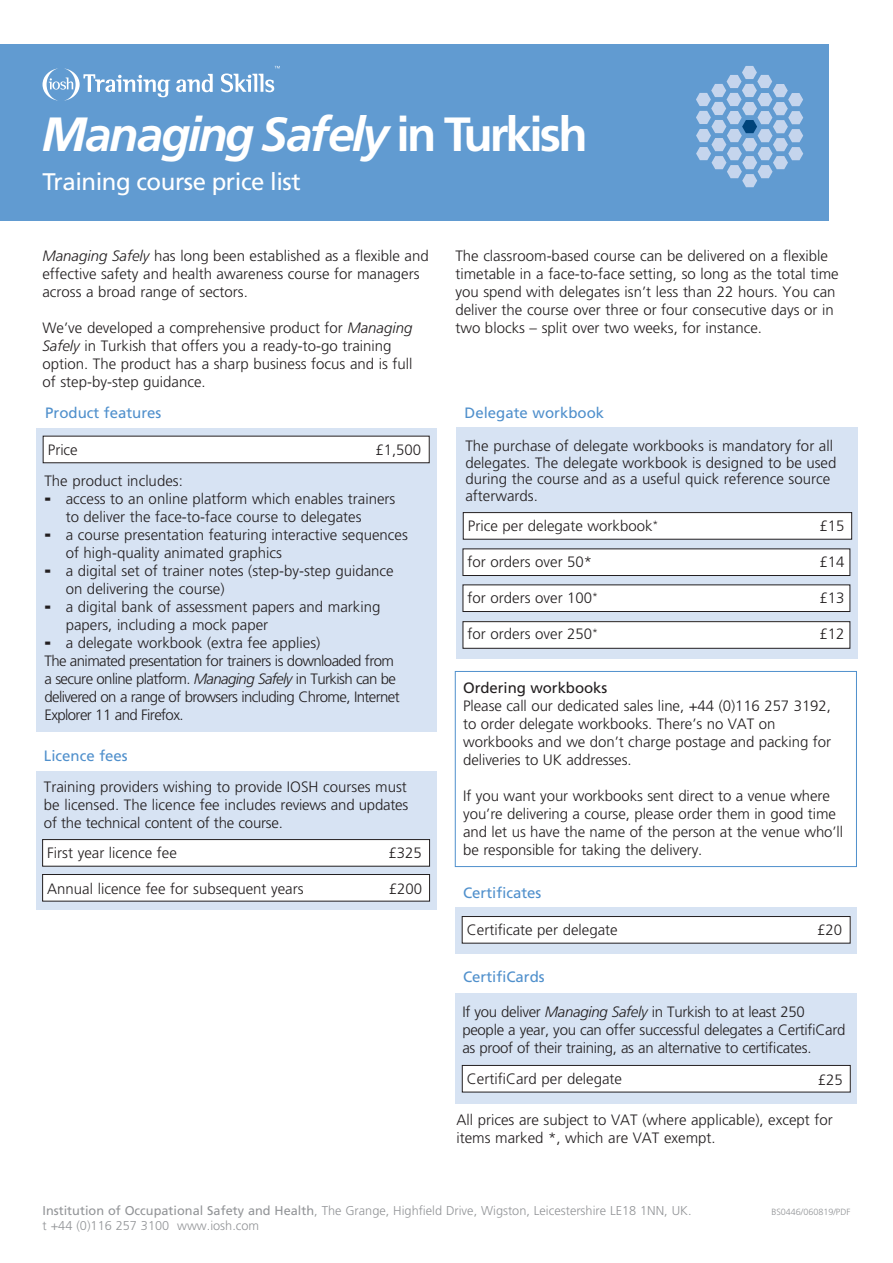
<style>
.page{position:relative;width:893px;height:1263px;background:#fff}
.page>*{position:absolute;margin:0;border:0;box-sizing:border-box;transform-origin:0 0}
.t1{font:italic 700 48px "Frutiger";letter-spacing:-.05em;color:#fff}
.t2{font:24px "Frutiger";letter-spacing:-.02em;color:#fff}
.Plain_body{font:300 15px/18px "Frutiger";color:#231f20}
.Bullet_body{font:300 15px/18px "Frutiger";color:#231f20}
.Plain_body-2{font:300 15px/18px "Frutiger";letter-spacing:-.04em;color:#231f20}
.Plain_body-3{font:300 15px/18px "Frutiger";letter-spacing:-.02em;color:#231f20}
.Cyan_subheads{font:300 15px/18px "Frutiger";letter-spacing:-.015em;color:#231f20;text-align:justify}
.A_level{font:15px "Frutiger";color:#5090cc}
.Plain_body-4{font:15px "Frutiger";letter-spacing:-.005em;color:#231f20}
.t3{font:300 12.75px "Frutiger";color:#939598}
._09_Body_copy_10_12{font:300 9px "Frutiger";color:#939598}
.s1{font-style:normal}
.s2{font-style:italic}
.s3{font-weight:900;font-size:18px}
.s4{font-weight:400}
</style>
<div class="page">
<div style="left:36px;top:428px;width:401px;height:304px;background:#d7e3f3"></div>
<div style="left:43px;top:436px;width:386px;height:27px;background:#fff"></div>
<div style="left:43px;top:436px;width:386px;height:27px;border:1px solid #231f20"></div>
<div style="left:456px;top:427px;width:402px;height:231px;background:#d7e3f3"></div>
<div style="left:455px;top:671px;width:402px;height:196px;border:1px solid #5090cc"></div>
<div style="left:455px;top:907px;width:402px;height:46px;background:#d7e3f3"></div>
<div style="left:462px;top:916px;width:388px;height:27px;background:#fff"></div>
<div style="left:462px;top:916px;width:388px;height:27px;border:1px solid #231f20"></div>
<div style="left:455px;top:993px;width:402px;height:110px;background:#d7e3f3"></div>
<div style="left:462px;top:1065px;width:388px;height:27px;background:#fff"></div>
<div style="left:462px;top:1065px;width:388px;height:27px;border:1px solid #231f20"></div>
<div style="left:36px;top:771px;width:401px;height:139px;background:#d7e3f3"></div>
<div style="left:43px;top:874px;width:387px;height:27px;background:#fff"></div>
<div style="left:42px;top:874px;width:388px;height:27px;border:1px solid #231f20"></div>
<div style="left:43px;top:839px;width:387px;height:27px;background:#fff"></div>
<div style="left:42px;top:839px;width:388px;height:27px;border:1px solid #231f20"></div>
<div style="left:463px;top:513px;width:389px;height:26px;background:#fff"></div>
<div style="left:463px;top:512px;width:389px;height:27px;border:1px solid #231f20"></div>
<div style="left:463px;top:585px;width:387px;height:26px;background:#fff"></div>
<div style="left:463px;top:585px;width:387px;height:27px;border:1px solid #231f20"></div>
<div style="left:463px;top:549px;width:387px;height:26px;background:#fff"></div>
<div style="left:463px;top:549px;width:387px;height:27px;border:1px solid #231f20"></div>
<div style="left:463px;top:622px;width:387px;height:26px;background:#fff"></div>
<div style="left:463px;top:621px;width:387px;height:27px;border:1px solid #231f20"></div>
<div style="left:0;top:45px;width:829px;height:176px;background:#619bd1"></div>
<svg style="left:696px;top:66px;width:107px;height:121px"></svg>
<svg style="left:176px;top:74px;width:37px;height:18px"></svg>
<svg style="left:221px;top:66px;width:59px;height:26px"></svg>
<svg style="left:43px;top:68px;width:127px;height:33px"></svg>
<p class="t1" style="left:42px;top:106px;width:548px">Managing Safely <span class="s1">in Turkish</span></p>
<p class="t2" style="left:43px;top:168px;width:260px">Training course price list</p>
<p class="Plain_body" style="left:42px;top:247px;width:388px"><span class="s2">Managing Safely</span> has long been established as a flexible and effective safety and health awareness course for managers across a broad range of sectors.</p>
<p class="Plain_body" style="left:42px;top:319px;width:372px">We’ve developed a comprehensive product for <span class="s2">Managing Safely</span> in Turkish that offers you a ready-to-go training option. The product has a sharp business focus and is full of step-by-step guidance.</p>
<p class="A_level" style="left:45px;top:404px;width:118px">Product features</p>
<p class="Plain_body" style="left:48px;top:441px;width:31px">Price</p>
<p class="Plain_body" style="left:375px;top:441px;width:47px">£1,500</p>
<p class="Bullet_body" style="left:44px;top:472px;width:140px">The product includes:</p>
<p class="Bullet_body" style="left:66px;top:490px;width:331px;text-indent:-21px"><span class="s3">-</span> access to an online platform which enables trainers to deliver the face-to-face course to delegates</p>
<p class="Bullet_body" style="left:66px;top:526px;width:344px;text-indent:-21px"><span class="s3">-</span> a course presentation featuring interactive sequences of high-quality animated graphics</p>
<p class="Bullet_body" style="left:66px;top:562px;width:329px;text-indent:-21px"><span class="s3">-</span> a digital set of trainer notes (step-by-step guidance on delivering the course)</p>
<p class="Bullet_body" style="left:66px;top:598px;width:316px;text-indent:-21px"><span class="s3">-</span> a digital bank of assessment papers and marking papers, including a mock paper</p>
<p class="Bullet_body" style="left:44px;top:634px;width:277px"><span class="s3">-</span> a delegate workbook (extra fee applies)</p>
<p class="Plain_body-2" style="left:44px;top:652px;width:357px">The animated presentation for trainers is downloaded from a secure online platform. <span class="s2">Managing Safely</span> in Turkish can be delivered on a range of browsers including Chrome, Internet Explorer 11 and Firefox.</p>
<p class="A_level" style="left:44px;top:747px;width:85px">Licence fees</p>
<p class="Cyan_subheads" style="left:44px;top:778px;width:366px">Training providers wishing to provide IOSH courses must be licensed. The licence fee includes reviews and updates of the technical content of the course.</p>
<p class="Plain_body" style="left:47px;top:844px;width:131px">First year licence fee</p>
<p class="Plain_body" style="left:388px;top:844px;width:35px">£325</p>
<p class="Plain_body" style="left:47px;top:880px;width:258px">Annual licence fee for subsequent years</p>
<p class="Plain_body" style="left:389px;top:880px;width:35px">£200</p>
<p class="Plain_body" style="left:455px;top:247px;width:385px">The classroom-based course can be delivered on a flexible timetable in a face-to-face setting, so long as the total time you spend with delegates isn’t less than 22 hours. You can deliver the course over three or four consecutive days or in two blocks – split over two weeks, for instance.</p>
<p class="A_level" style="left:465px;top:404px;width:141px">Delegate workbook</p>
<p class="Plain_body" style="left:465px;top:438px;width:372px;line-height:16.5px">The purchase of delegate workbooks is mandatory for all delegates. The delegate workbook is designed to be used during the course and as a useful quick reference source afterwards.</p>
<p class="Plain_body" style="left:468px;top:517px;width:192px">Price per delegate workbook<sup>*</sup></p>
<p class="Plain_body" style="left:819px;top:517px;width:27px">£15</p>
<p class="Plain_body" style="left:468px;top:553px;width:126px">for orders over 50*</p>
<p class="Plain_body" style="left:819px;top:553px;width:27px">£14</p>
<p class="Plain_body" style="left:819px;top:589px;width:27px">£13</p>
<p class="Plain_body" style="left:468px;top:625px;width:132px">for orders over 250<sup>*</sup></p>
<p class="Plain_body" style="left:819px;top:625px;width:27px">£12</p>
<p class="Plain_body" style="left:468px;top:589px;width:132px">for orders over 100<sup>*</sup></p>
<p class="Plain_body-4" style="left:463px;top:679px;width:146px">Ordering workbooks</p>
<p class="Plain_body" style="left:463px;top:697px;width:369px">Please call our dedicated sales line, +44 (0)116 257 3192, to order delegate workbooks. There’s no VAT on workbooks and we don’t charge postage and packing for deliveries to UK addresses.</p>
<p class="Plain_body" style="left:463px;top:787px;width:382px">If you want your workbooks sent direct to a venue where you’re delivering a course, please order them in good time and let us have the name of the person at the venue who’ll be responsible for taking the delivery.</p>
<p class="A_level" style="left:463px;top:884px;width:80px">Certificates</p>
<p class="Plain_body" style="left:467px;top:921px;width:152px">Certificate per delegate</p>
<p class="Plain_body" style="left:817px;top:921px;width:27px">£20</p>
<p class="A_level" style="left:463px;top:968px;width:83px">CertifiCards</p>
<p class="Plain_body-3" style="left:462px;top:1003px;width:385px">If you deliver <span class="s2">Managing Safely</span> in Turkish to at least 250 people a year, you can offer successful delegates a CertifiCard as proof of their training, as an alternative to certificates.</p>
<p class="Plain_body" style="left:467px;top:1070px;width:157px">CertifiCard per delegate</p>
<p class="Plain_body" style="left:818px;top:1071px;width:27px">£25</p>
<p class="Plain_body" style="left:456px;top:1111px;width:378px">All prices are subject to VAT (where applicable), except for items marked *, which are VAT exempt.</p>
<p class="t3" style="left:43px;top:1203px;width:650px"><span class="s4">Institution of Occupational Safety and Health</span>, The Grange, Highfield Drive, Wigston, Leicestershire LE18 1NN, UK.</p>
<p class="t3" style="left:43px;top:1218px;width:218px">t +44 (0)116 257 3100 www.iosh.com</p>
<p class="_09_Body_copy_10_12" style="left:771px;top:1207px;width:81px">BS0446/060819/PDF</p>
</div>
